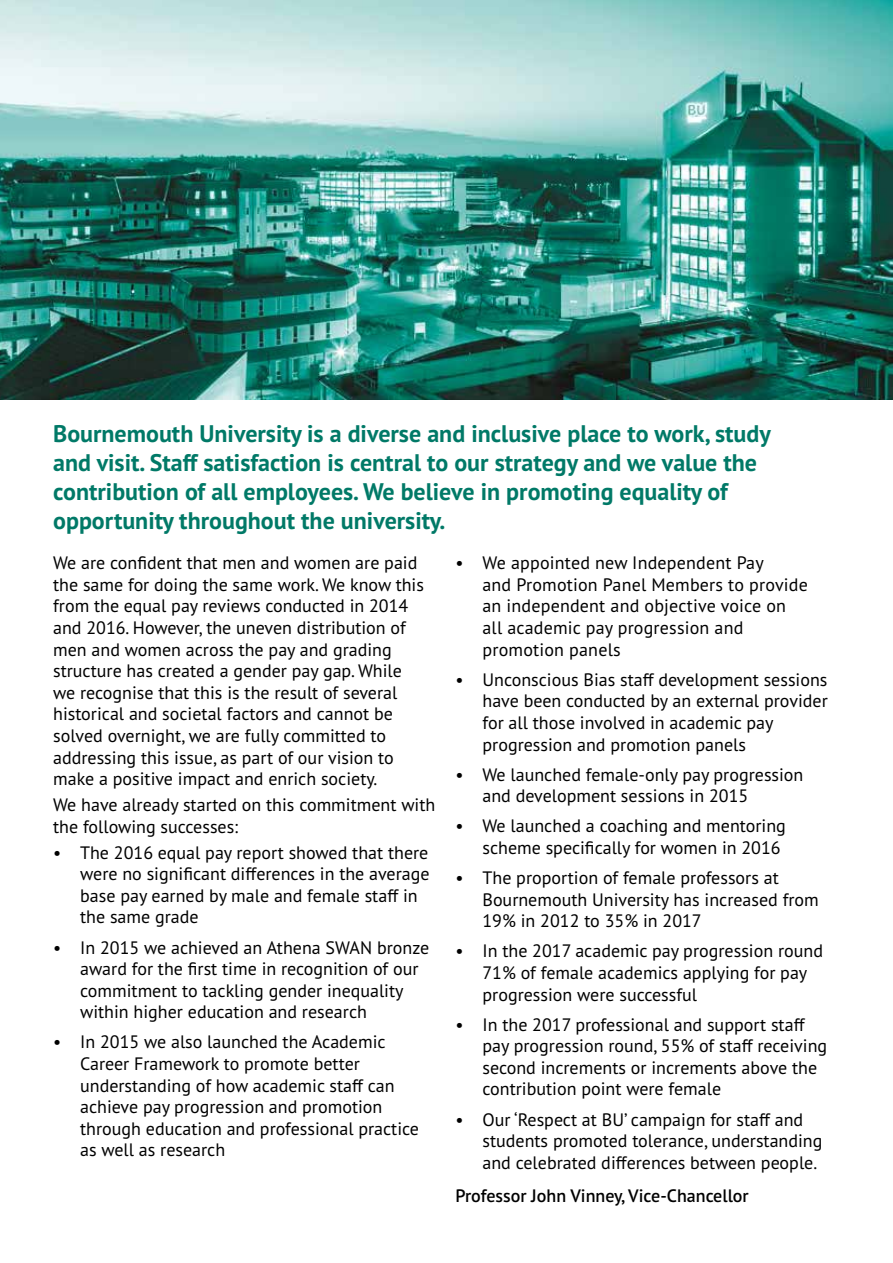
<style>
.page{position:relative;width:893px;height:1263px;background:#fff}
.page>*{position:absolute;margin:0;border:0;box-sizing:border-box;transform-origin:0 0}
.t1{font:700 24px/28.8px "PT Sans Pro";color:#007967}
.t2{font:18px/21.6px "PT Sans Pro";color:#000}
.t3{font:600 18px "PT Sans Pro";color:#000}
</style>
<div class="page">
<img style="left:0;top:0;width:893px;height:400px">
<p class="t1" style="left:53px;top:419px;width:719px">Bournemouth University is a diverse and inclusive place to work, study and visit. Staff satisfaction is central to our strategy and we value the contribution of all employees. We believe in promoting equality of opportunity throughout the university.</p>
<p class="t2" style="left:53px;top:552px;width:372px">We are confident that men and women are paid the same for doing the same work. We know this from the equal pay reviews conducted in 2014 and 2016. However, the uneven distribution of men and women across the pay and grading structure has created a gender pay gap. While we recognise that this is the result of several historical and societal factors and cannot be solved overnight, we are fully committed to addressing this issue, as part of our vision to make a positive impact and enrich society.</p>
<p class="t2" style="left:53px;top:793px;width:384px">We have already started on this commitment with the following successes:</p>
<p class="t2" style="left:80px;top:841px;width:351px;text-indent:-27px">• The 2016 equal pay report showed that there were no significant differences in the average base pay earned by male and female staff in the same grade</p>
<p class="t2" style="left:80px;top:936px;width:351px;text-indent:-27px">• In 2015 we achieved an Athena SWAN bronze award for the first time in recognition of our commitment to tackling gender inequality within higher education and research</p>
<p class="t2" style="left:80px;top:1031px;width:340px;text-indent:-27px">• In 2015 we also launched the Academic Career Framework to promote better understanding of how academic staff can achieve pay progression and promotion through education and professional practice as well as research</p>
<p class="t2" style="left:482px;top:552px;width:327px;text-indent:-27px">• We appointed new Independent Pay<br>and Promotion Panel Members to provide an independent and objective voice on all academic pay progression and promotion panels</p>
<p class="t2" style="left:482px;top:668px;width:347px;text-indent:-27px">• Unconscious Bias staff development sessions have been conducted by an external provider for all those involved in academic pay progression and promotion panels</p>
<p class="t2" style="left:482px;top:763px;width:322px;text-indent:-27px">• We launched female-only pay progression and development sessions in 2015</p>
<p class="t2" style="left:455px;top:815px;width:332px;text-align:right">• We launched a coaching and mentoring scheme specifically for women in 2016</p>
<p class="t2" style="left:482px;top:866px;width:338px;text-indent:-27px">• The proportion of female professors at<br>Bournemouth University has increased from<br>19% in 2012 to 35% in 2017</p>
<p class="t2" style="left:482px;top:940px;width:342px;text-indent:-27px">• In the 2017 academic pay progression round<br>71% of female academics applying for pay progression were successful</p>
<p class="t2" style="left:482px;top:1013px;width:346px;text-indent:-27px">• In the 2017 professional and support staff pay progression round, 55% of staff receiving second increments or increments above the contribution point were female</p>
<p class="t2" style="left:482px;top:1108px;width:341px;text-indent:-27px">• Our ‘Respect at BU’ campaign for staff and students promoted tolerance, understanding and celebrated differences between people.</p>
<p class="t3" style="left:455px;top:1184px;width:295px">Professor John Vinney, Vice-Chancellor</p>
</div>
